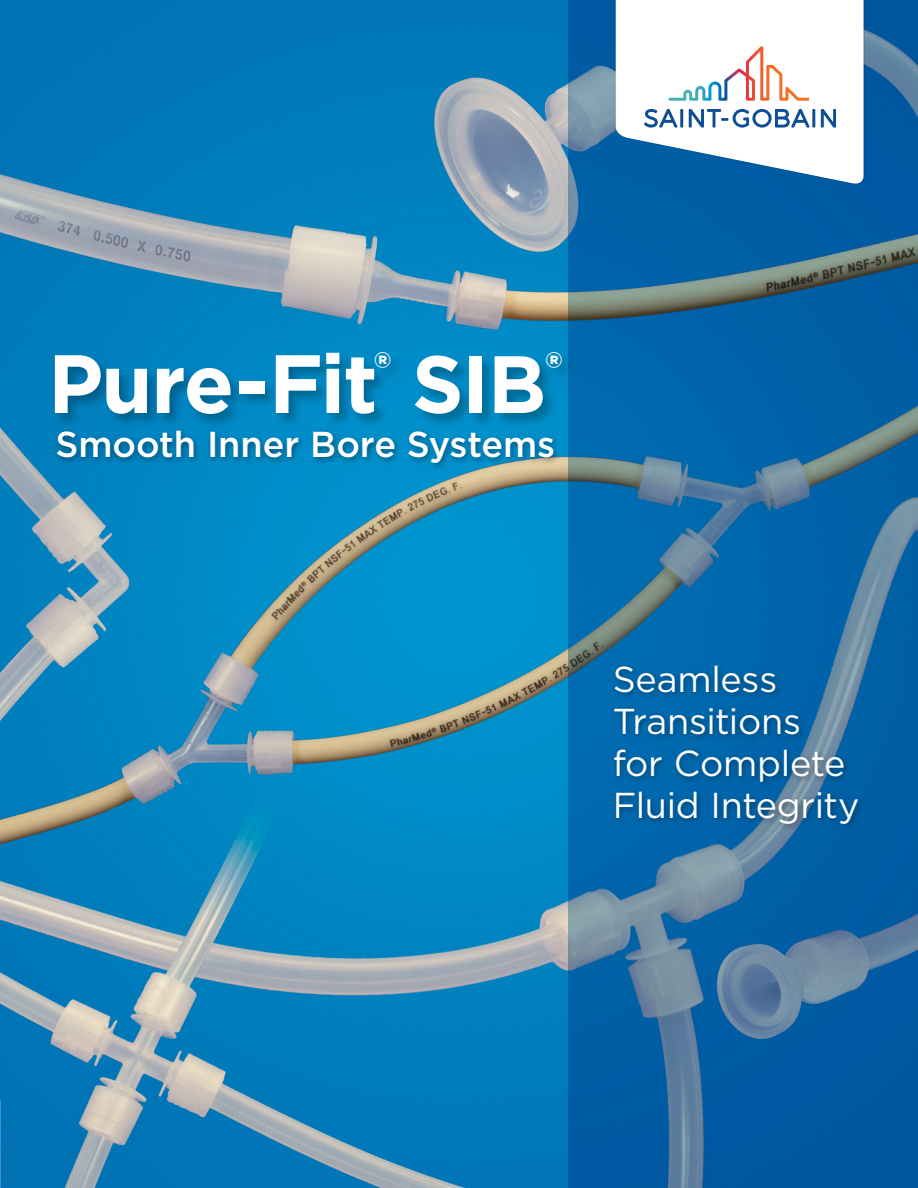
<style>
.page{position:relative;width:918px;height:1188px;background:#fff}
.page>*{position:absolute;margin:0;border:0;box-sizing:border-box;transform-origin:0 0}
.t1{font:700 82.5px "Gotham";letter-spacing:-.025em;color:#fff}
.t2{font:36px/42px "Gotham";letter-spacing:-.01em;color:#fff}
.t3{font:500 36px "Gotham";letter-spacing:-.005em;color:#fff}
.s1{font-size:81px}
</style>
<div class="page">
<img style="left:0;top:0;width:568px;height:1188px">
<svg style="left:568px;top:0;width:350px;height:1188px;background:#1969a2"></svg>
<div style="left:54px;top:427px;width:507px;height:44px;background:#000;opacity:.4"></div>
<div style="left:610px;top:662px;width:255px;height:169px;background:#000;opacity:.4"></div>
<div style="left:53px;top:350px;width:523px;height:79px;background:#000;opacity:.26"></div>
<svg style="left:616px;top:0;width:248px;height:186px"></svg>
<svg style="left:644px;top:109px;width:33px;height:19px"></svg>
<hr style="left:680px;top:109px;width:3px;height:19px;background:#0e4e96">
<svg style="left:689px;top:109px;width:121px;height:19px"></svg>
<hr style="left:812px;top:109px;width:3px;height:19px;background:#0e4e96">
<svg style="left:821px;top:109px;width:15px;height:19px"></svg>
<svg style="left:668px;top:47px;width:141px;height:54px"></svg>
<h1 class="t1" style="left:48px;top:329px;width:516px">Pure-Fit<sup>®</sup> <span class="s1">SIB</span><sup>®</sup></h1>
<p class="t3" style="left:55px;top:421px;width:501px">Smooth Inner Bore Systems</p>
<p class="t2" style="left:613px;top:657px;width:248px">Seamless<br>Transitions for Complete<br>Fluid Integrity</p>
</div>
